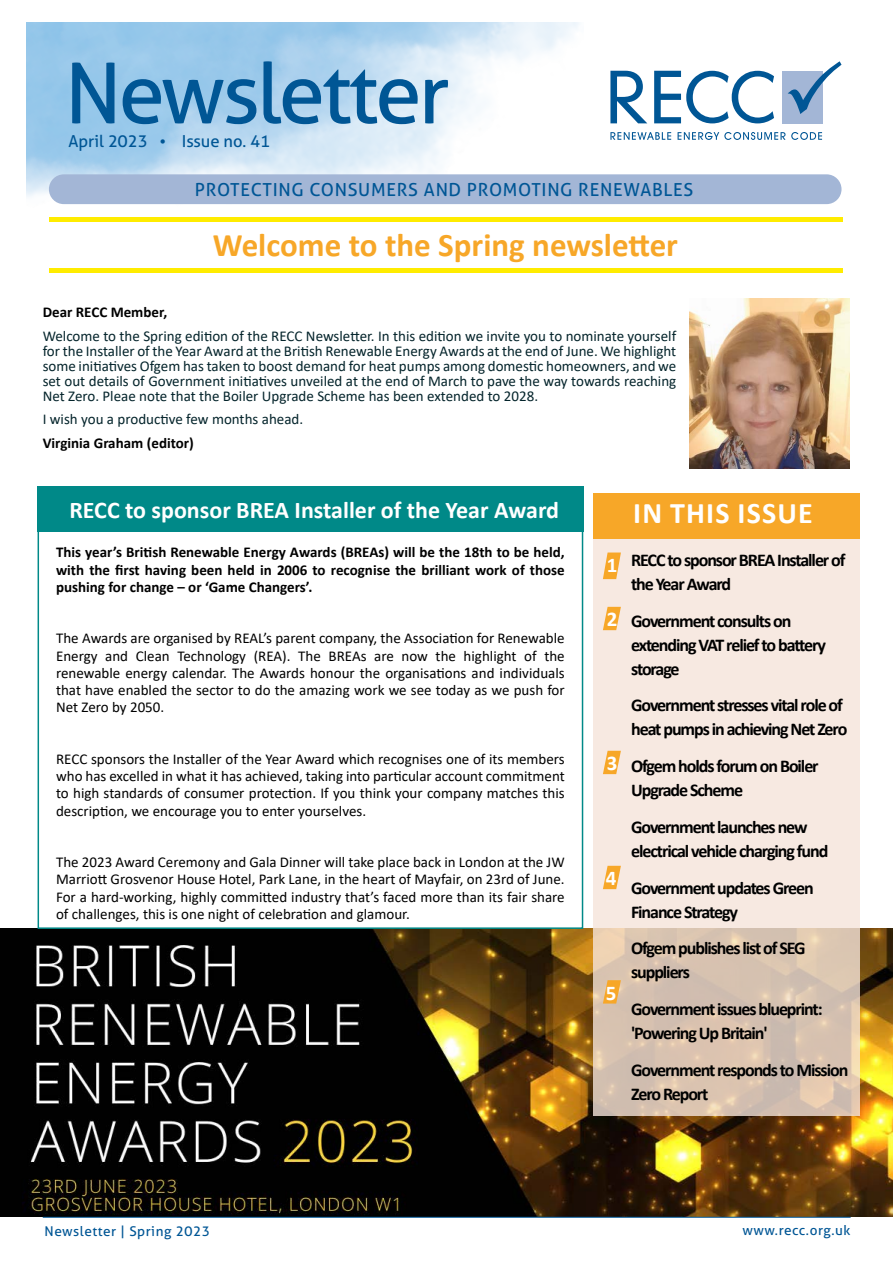
<style>
.page{position:relative;width:893px;height:1263px;background:#fff}
.page>*{position:absolute;margin:0;border:0;box-sizing:border-box;transform-origin:0 0}
.t1{font:83.85px "Aller";letter-spacing:-.04em;color:#005695}
.t2{font:700 33px "Calibri";color:#f7a728}
.t3{font:700 30px "Calibri";letter-spacing:.04em;color:#fff}
.t4{font:700 24px "Calibri";color:#fff}
.t5{font:700 21px "Calibri";color:#fff}
.t6{font:700 18px/24px "Calibri";letter-spacing:-.06em;color:#000}
.t7{font:700 18px/24px "Calibri";letter-spacing:-.06em;color:#000101}
.t8{font:18px "Aller";letter-spacing:.04em;color:#005695}
.t9{font:16.5px "Aller";color:#005695}
.t10{font:15px/17.2px "Calibri";color:#000;text-align:justify}
.t11{font:15px/15px "Calibri";color:#04242b;text-align:justify}
.t12{font:700 15px/17.2px "Calibri";color:#000;text-align:justify}
.t13{font:13.5px "Aller";letter-spacing:.04em;color:#005695}
</style>
<div class="page">
<img style="left:0;top:929px;width:893px;height:288px">
<img style="left:27px;top:22px;width:557px;height:251px">
<hr style="left:49px;top:268px;width:793px;height:4px;background:#ffec00">
<hr style="left:50px;top:217px;width:793px;height:4px;background:#ffec00">
<hr style="left:43px;top:1217px;width:808px;height:1px;background:#005695">
<svg style="left:610px;top:71px;width:37px;height:52px"></svg>
<svg style="left:654px;top:71px;width:120px;height:53px"></svg>
<div style="left:782px;top:71px;width:40px;height:52px;background:#a3b6d6"></div>
<svg style="left:788px;top:61px;width:53px;height:53px"></svg>
<svg style="left:610px;top:132px;width:212px;height:8px"></svg>
<div style="left:49px;top:174px;width:792px;height:30px;background:#a3b6d6;border-radius:15px"></div>
<div style="left:37px;top:486px;width:546px;height:45px;background:#008988"></div>
<svg style="left:593px;top:538px;width:266px;height:578px;background:#ecdcd0"></svg>
<div style="left:593px;top:493px;width:266px;height:45px;background:#f7a728"></div>
<svg style="left:603px;top:607px;width:18px;height:23px"></svg>
<svg style="left:603px;top:751px;width:18px;height:23px"></svg>
<svg style="left:603px;top:866px;width:18px;height:23px"></svg>
<svg style="left:603px;top:552px;width:18px;height:27px"></svg>
<img style="left:690px;top:298px;width:159px;height:170px">
<div style="left:38px;top:528px;width:545px;height:401px;border:2px solid #008988"></div>
<svg style="left:603px;top:980px;width:18px;height:23px"></svg>
<h1 class="t1" style="left:65px;top:41px;width:386px">Newsletter</h1>
<p class="t9" style="left:68px;top:131px;width:203px">April 2023 • Issue no. 41</p>
<p class="t8" style="left:195px;top:178px;width:500px">PROTECTING CONSUMERS AND PROMOTING RENEWABLES</p>
<h2 class="t2" style="left:213px;top:222px;width:467px">Welcome to the Spring newsletter</h2>
<p class="t12" style="left:43px;top:303px;width:126px">Dear RECC Member,</p>
<p class="t11" style="left:43px;top:328px;width:635px">Welcome to the Spring edition of the RECC Newsletter. In this edition we invite you to nominate yourself for the Installer of the Year Award at the British Renewable Energy Awards at the end of June. We highlight some initiatives Ofgem has taken to boost demand for heat pumps among domestic homeowners, and we set out details of Government initiatives unveiled at the end of March to pave the way towards reaching Net Zero. Pleae note that the Boiler Upgrade Scheme has been extended to 2028.</p>
<p class="t11" style="left:43px;top:411px;width:262px">I wish you a productive few months ahead.</p>
<p class="t12" style="left:43px;top:434px;width:153px">Virginia Graham (editor)</p>
<h3 class="t4" style="left:69px;top:493px;width:491px">RECC to sponsor BREA Installer of the Year Award</h3>
<p class="t12" style="left:56px;top:543px;width:510px">This year’s British Renewable Energy Awards (BREAs) will be the 18th to be held, with the first having been held in 2006 to recognise the brilliant work of those pushing for change – or ‘Game Changers’.</p>
<p class="t10" style="left:56px;top:629px;width:510px">The Awards are organised by REAL’s parent company, the Association for Renewable Energy and Clean Technology (REA). The BREAs are now the highlight of the renewable energy calendar. The Awards honour the organisations and individuals that have enabled the sector to do the amazing work we see today as we push for Net Zero by 2050.</p>
<p class="t10" style="left:56px;top:750px;width:510px">RECC sponsors the Installer of the Year Award which recognises one of its members who has excelled in what it has achieved, taking into particular account commitment to high standards of consumer protection. If you think your company matches this description, we encourage you to enter yourselves.</p>
<p class="t10" style="left:56px;top:853px;width:510px">The 2023 Award Ceremony and Gala Dinner will take place back in London at the JW Marriott Grosvenor House Hotel, Park Lane, in the heart of Mayfair, on 23rd of June.<br>For a hard-working, highly committed industry that’s faced more than its fair share of challenges, this is one night of celebration and glamour.</p>
<h3 class="t5" style="left:607px;top:550px;width:12px">1</h3>
<h3 class="t5" style="left:607px;top:604px;width:12px">2</h3>
<h3 class="t5" style="left:607px;top:749px;width:12px">3</h3>
<h3 class="t5" style="left:606px;top:863px;width:12px">4</h3>
<h3 class="t5" style="left:606px;top:978px;width:12px">5</h3>
<h3 class="t3" style="left:633px;top:492px;width:181px">IN THIS ISSUE</h3>
<p class="t6" style="left:631px;top:548px;width:216px">RECC to sponsor BREA Installer of the Year Award</p>
<p class="t6" style="left:631px;top:608px;width:197px">Government consults on extending VAT relief to battery storage</p>
<p class="t6" style="left:631px;top:693px;width:218px">Government stresses vital role of heat pumps in achieving Net Zero</p>
<p class="t6" style="left:631px;top:754px;width:189px">Ofgem holds forum on Boiler<br>Upgrade Scheme</p>
<p class="t6" style="left:631px;top:815px;width:199px">Government launches new electrical vehicle charging fund</p>
<p class="t7" style="left:631px;top:875px;width:184px">Government updates Green<br>Finance Strategy</p>
<p class="t6" style="left:631px;top:936px;width:176px">Ofgem publishes list of SEG suppliers</p>
<p class="t6" style="left:631px;top:997px;width:193px">Government issues blueprint: 'Powering Up Britain'</p>
<p class="t7" style="left:631px;top:1058px;width:219px">Government responds to Mission<br>Zero Report</p>
<p class="t13" style="left:45px;top:1223px;width:167px">Newsletter | Spring 2023</p>
<p class="t13" style="left:742px;top:1221px;width:110px">www.recc.org.uk</p>
</div>
